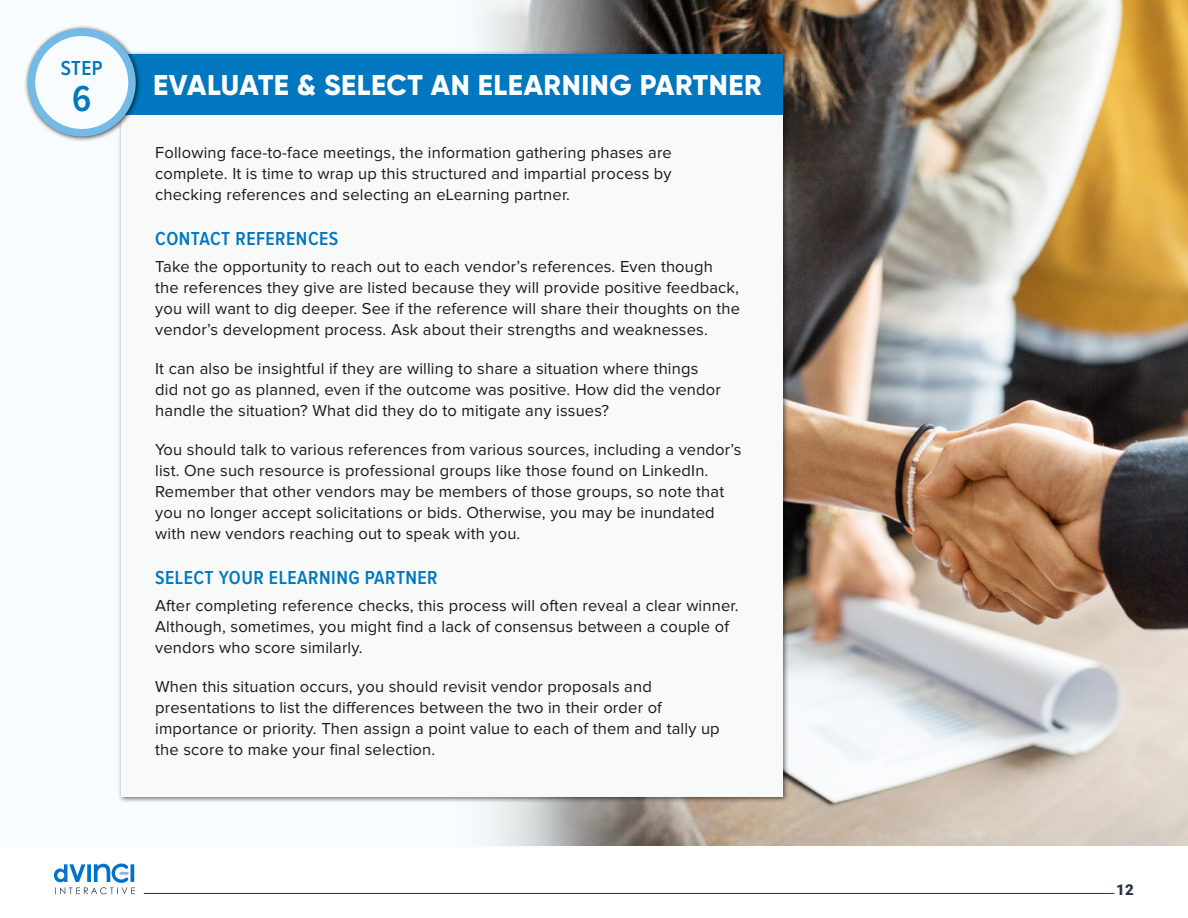
<style>
.page{position:relative;width:1188px;height:918px;background:#fff}
.page>*{position:absolute;margin:0;border:0;box-sizing:border-box;transform-origin:0 0}
.t1{font:600 37.5px "Proxima Nova Cond";color:#0077be}
.t2{font:800 28.5px "Gilroy";letter-spacing:.02em;color:#fff}
.t3{font:600 21px "Proxima Nova Cond";color:#0077be}
.t4{font:600 19.5px "Proxima Nova Cond";letter-spacing:.025em;color:#0077be}
.t5{font:16.5px/21px "Proxima Nova";letter-spacing:.01em;color:#1a1a1a}
.t6{font:900 15px "Roboto";color:#243444}
</style>
<div class="page">
<hr style="left:144px;top:893px;width:970px;height:1px;background:#243444">
<svg style="left:54px;top:864px;width:81px;height:30px"></svg>
<img style="left:648px;top:0;width:540px;height:846px">
<div style="left:0;top:0;width:648px;height:848px;background:#f8fcfe"></div>
<div style="left:118px;top:51px;width:671px;height:752px;background:#000;opacity:.55"></div>
<div style="left:122px;top:54px;width:661px;height:742px;background:#f8f9f9"></div>
<div style="left:81px;top:54px;width:702px;height:60px;background:#0077be"></div>
<div style="left:24px;top:25px;width:118px;height:117px;background:#000;opacity:.75"></div>
<div style="left:32px;top:32px;width:100px;height:101px;background:#f8fcfe;border-radius:50%"></div>
<div style="left:28px;top:28px;width:108px;height:108px;border:8px solid #73bae7;border-radius:50%"></div>
<p class="t3" style="left:61px;top:58px;width:44px">STEP</p>
<h1 class="t1" style="left:72px;top:81px;width:21px">6</h1>
<h2 class="t2" style="left:153px;top:67px;width:610px">EVALUATE &amp; SELECT AN ELEARNING PARTNER</h2>
<p class="t5" style="left:155px;top:142px;width:518px;text-align:justify">Following face-to-face meetings, the information gathering phases are complete. It is time to wrap up this structured and impartial process by checking references and selecting an eLearning partner.</p>
<p class="t4" style="left:155px;top:229px;width:185px">CONTACT REFERENCES</p>
<p class="t5" style="left:155px;top:256px;width:586px">Take the opportunity to reach out to each vendor’s references. Even though the references they give are listed because they will provide positive feedback, you will want to dig deeper. See if the reference will share their thoughts on the vendor’s development process. Ask about their strengths and weaknesses.</p>
<p class="t5" style="left:155px;top:359px;width:567px">It can also be insightful if they are willing to share a situation where things did not go as planned, even if the outcome was positive. How did the vendor handle the situation? What did they do to mitigate any issues?</p>
<p class="t5" style="left:155px;top:440px;width:588px">You should talk to various references from various sources, including a vendor’s list. One such resource is professional groups like those found on LinkedIn.<br>Remember that other vendors may be members of those groups, so note that you no longer accept solicitations or bids. Otherwise, you may be inundated with new vendors reaching out to speak with you.</p>
<p class="t4" style="left:155px;top:568px;width:284px">SELECT YOUR ELEARNING PARTNER</p>
<p class="t5" style="left:155px;top:595px;width:585px">After completing reference checks, this process will often reveal a clear winner.<br>Although, sometimes, you might find a lack of consensus between a couple of vendors who score similarly.</p>
<p class="t5" style="left:155px;top:677px;width:566px">When this situation occurs, you should revisit vendor proposals and presentations to list the differences between the two in their order of importance or priority. Then assign a point value to each of them and tally up the score to make your final selection.</p>
<p class="t6" style="left:1116px;top:879px;width:19px">12</p>
</div>
